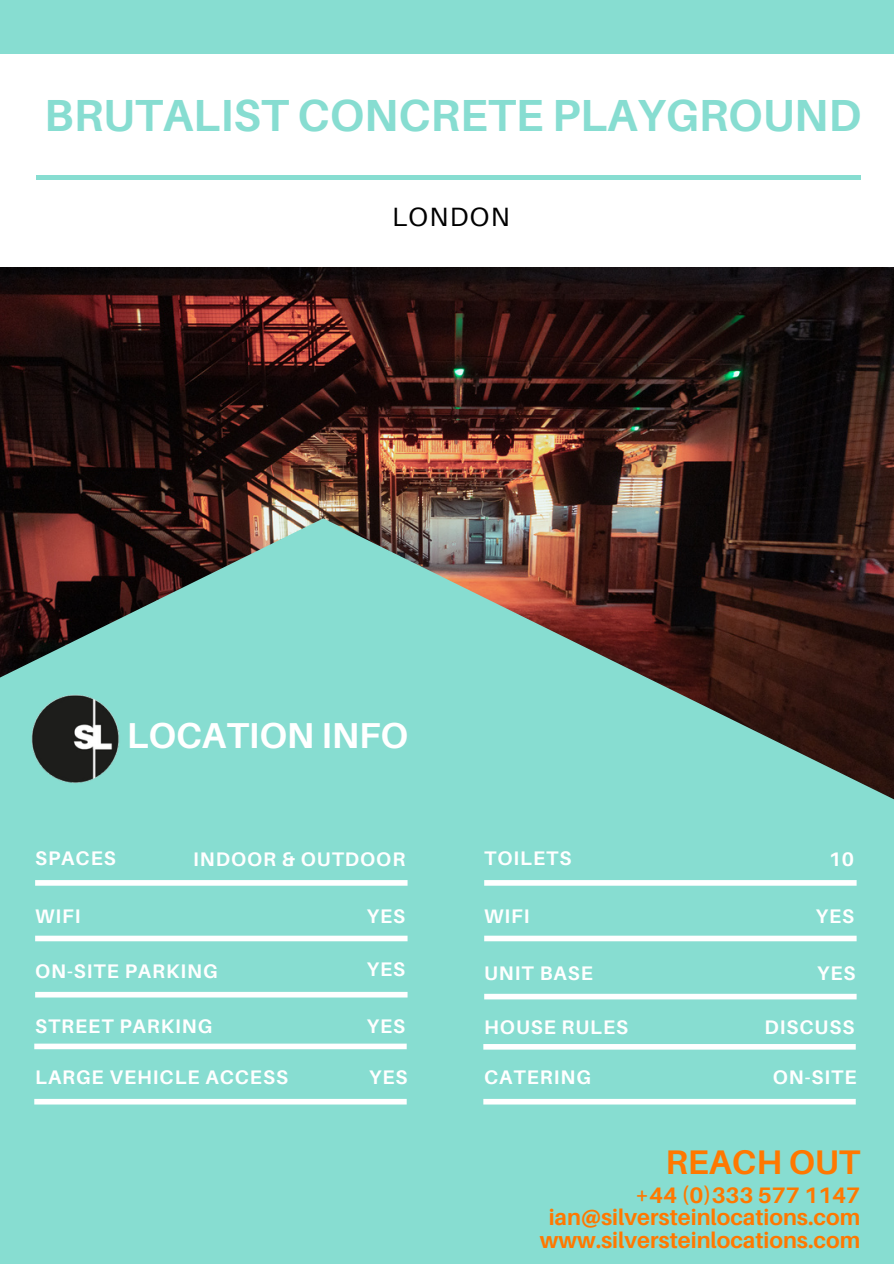
<style>
.page{position:relative;width:894px;height:1264px;background:#fff}
.page>*{position:absolute;margin:0;border:0;box-sizing:border-box;transform-origin:0 0}
.t1{font:700 44.85px "Aileron";color:#87ddd1}
.t2{font:700 36px "Aileron";color:#fff}
.t3{font:700 34.2px "Aileron";color:#ff7800}
.t4{font:26.4px "Aileron";letter-spacing:.05em;color:#000}
.t5{font:700 22.35px/22.5px "Aileron";color:#ff7800;text-align:right}
.t6{font:700 19.65px "Aileron";letter-spacing:.05em;color:#fff}
</style>
<div class="page">
<img style="left:0;top:267px;width:893px;height:251px">
<div style="left:36px;top:175px;width:824px;height:5px;background:#87ddd1"></div>
<div style="left:0;top:0;width:893px;height:54px;background:#87ddd1"></div>
<div style="left:0;top:809px;width:893px;height:454px;background:#87ddd1"></div>
<svg style="left:0;top:518px;width:893px;height:291px;background:#6c8f85"></svg>
<img style="left:23px;top:683px;width:109px;height:114px">
<div style="left:484px;top:935px;width:372px;height:6px;background:#fff"></div>
<div style="left:484px;top:880px;width:372px;height:5px;background:#fff"></div>
<div style="left:483px;top:1098px;width:372px;height:6px;background:#fff"></div>
<div style="left:35px;top:935px;width:372px;height:6px;background:#fff"></div>
<div style="left:35px;top:880px;width:372px;height:5px;background:#fff"></div>
<div style="left:35px;top:991px;width:372px;height:6px;background:#fff"></div>
<div style="left:34px;top:1043px;width:372px;height:6px;background:#fff"></div>
<div style="left:34px;top:1098px;width:372px;height:6px;background:#fff"></div>
<div style="left:484px;top:993px;width:372px;height:6px;background:#fff"></div>
<div style="left:483px;top:1044px;width:372px;height:5px;background:#fff"></div>
<h1 class="t1" style="left:44px;top:87px;width:818px">BRUTALIST CONCRETE PLAYGROUND</h1>
<p class="t4" style="left:392px;top:200px;width:119px">LONDON</p>
<h2 class="t2" style="left:127px;top:713px;width:283px">LOCATION INFO</h2>
<p class="t6" style="left:35px;top:846px;width:82px">SPACES</p>
<p class="t6" style="left:193px;top:847px;width:213px">INDOOR &amp; OUTDOOR</p>
<p class="t6" style="left:35px;top:904px;width:47px">WIFI</p>
<p class="t6" style="left:367px;top:904px;width:40px">YES</p>
<p class="t6" style="left:35px;top:959px;width:184px">ON-SITE PARKING</p>
<p class="t6" style="left:367px;top:957px;width:40px">YES</p>
<p class="t6" style="left:35px;top:1014px;width:179px">STREET PARKING</p>
<p class="t6" style="left:367px;top:1014px;width:40px">YES</p>
<p class="t6" style="left:35px;top:1064px;width:254px">LARGE VEHICLE ACCESS</p>
<p class="t6" style="left:369px;top:1064px;width:40px">YES</p>
<p class="t6" style="left:484px;top:846px;width:89px">TOILETS</p>
<p class="t6" style="left:828px;top:847px;width:27px">10</p>
<p class="t6" style="left:484px;top:904px;width:47px">WIFI</p>
<p class="t6" style="left:815px;top:904px;width:40px">YES</p>
<p class="t6" style="left:484px;top:961px;width:110px">UNIT BASE</p>
<p class="t6" style="left:816px;top:961px;width:40px">YES</p>
<p class="t6" style="left:484px;top:1014px;width:145px">HOUSE RULES</p>
<p class="t6" style="left:764px;top:1014px;width:91px">DISCUSS</p>
<p class="t6" style="left:484px;top:1064px;width:108px">CATERING</p>
<p class="t6" style="left:772px;top:1064px;width:85px">ON-SITE</p>
<h3 class="t3" style="left:665px;top:1140px;width:196px">REACH OUT</h3>
<p class="t5" style="left:539px;top:1183px;width:322px">+44 (0)333 577 1147 ian@silversteinlocations.com www.silversteinlocations.com</p>
</div>
